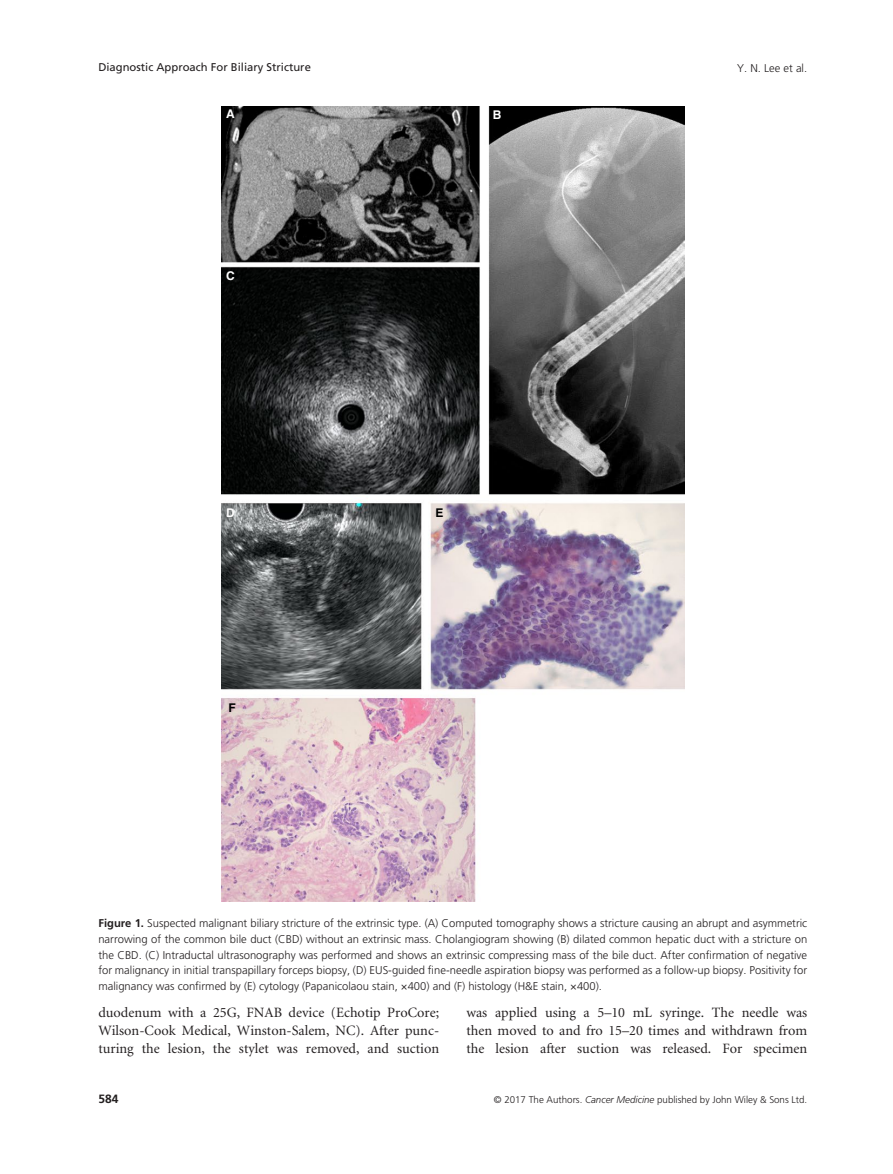
<style>
.page{position:relative;width:893px;height:1174px;background:#fff}
.page>*{position:absolute;margin:0;border:0;box-sizing:border-box;transform-origin:0 0}
.t1{font:14.25px/18px "Minion";color:#231f20;text-align:justify}
.t2{font:700 12px "Helvetica";color:#fff}
.t3{font:700 12px "Frutiger";color:#231f20}
.t4{font:700 12px "Helvetica";color:#000}
.t5{font:300 11.25px/15.8px "Frutiger";color:#231f20;text-align:justify}
.t6{font:11.25px "Frutiger";color:#231f20}
.t7{font:300 9.75px "Frutiger";color:#231f20}
.s1{font-weight:700}
.s2{font-style:italic}
</style>
<div class="page">
<img style="left:221px;top:107px;width:464px;height:794px">
<p class="t6" style="left:98px;top:61px;width:214px">Diagnostic Approach For Biliary Stricture</p>
<p class="t5" style="left:737px;top:60px;width:72px">Y. N. Lee et al.</p>
<p class="t2" style="left:226px;top:107px;width:10px">A</p>
<p class="t2" style="left:493px;top:107px;width:10px">B</p>
<p class="t2" style="left:226px;top:268px;width:10px">C</p>
<p class="t2" style="left:226px;top:505px;width:10px">D</p>
<p class="t4" style="left:436px;top:505px;width:10px">E</p>
<p class="t4" style="left:228px;top:701px;width:9px">F</p>
<p class="t5" style="left:98px;top:915px;width:710px"><span class="s1">Figure 1.</span> Suspected malignant biliary stricture of the extrinsic type. (A) Computed tomography shows a stricture causing an abrupt and asymmetric narrowing of the common bile duct (CBD) without an extrinsic mass. Cholangiogram showing (B) dilated common hepatic duct with a stricture on the CBD. (C) Intraductal ultrasonography was performed and shows an extrinsic compressing mass of the bile duct. After confirmation of negative for malignancy in initial transpapillary forceps biopsy, (D) EUS-guided fine-needle aspiration biopsy was performed as a follow-up biopsy. Positivity for malignancy was confirmed by (E) cytology (Papanicolaou stain, ×400) and (F) histology (H&amp;E stain, ×400).</p>
<p class="t1" style="left:98px;top:1004px;width:342px">duodenum with a 25G, FNAB device (Echotip ProCore; Wilson-Cook Medical, Winston-Salem, NC). After punc&shy;turing the lesion, the stylet was removed, and suction</p>
<p class="t1" style="left:466px;top:1004px;width:342px">was applied using a 5–10 mL syringe. The needle was then moved to and fro 15–20 times and withdrawn from the lesion after suction was released. For specimen</p>
<p class="t3" style="left:98px;top:1091px;width:22px">584</p>
<p class="t7" style="left:494px;top:1094px;width:315px">© 2017 The Authors. <span class="s2">Cancer Medicine</span> published by John Wiley &amp; Sons Ltd.</p>
</div>
